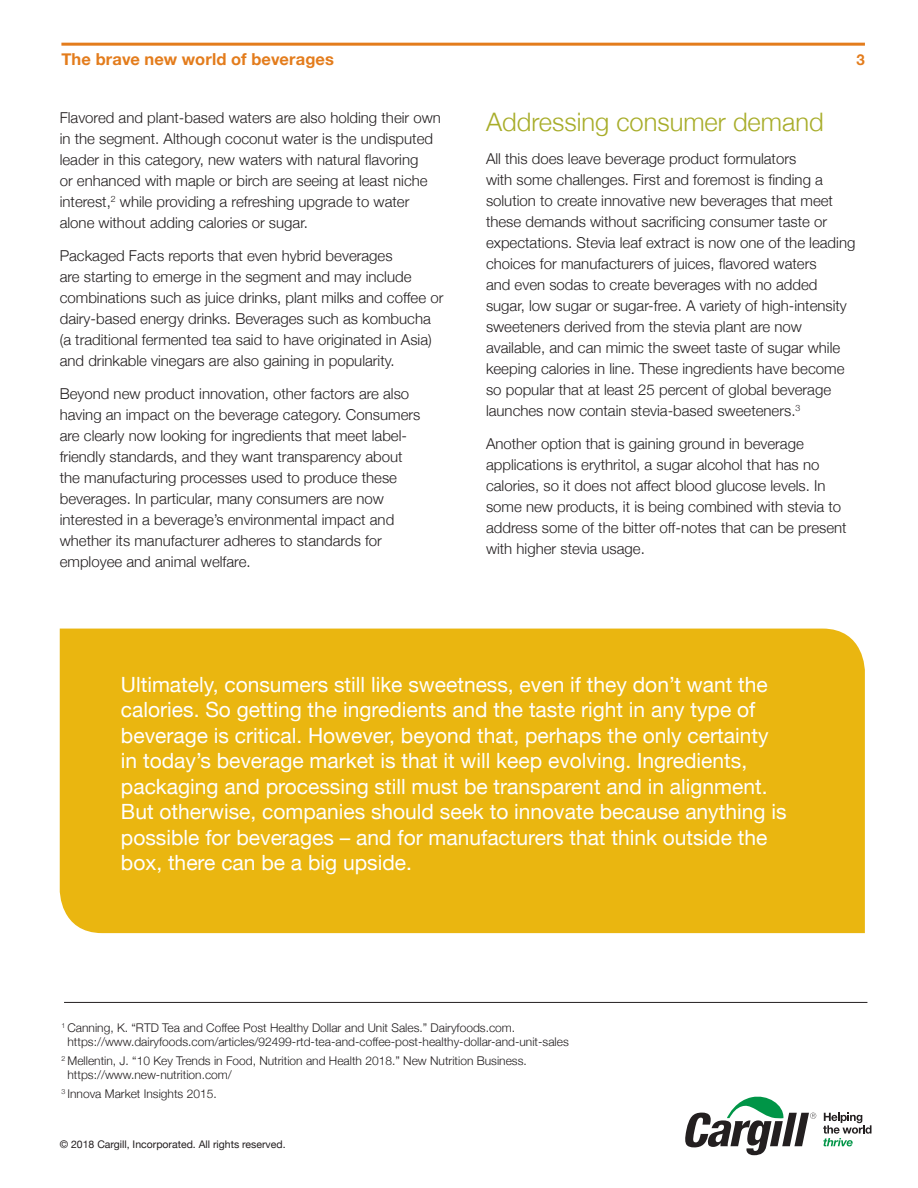
<style>
.page{position:relative;width:918px;height:1188px;background:#fff}
.page>*{position:absolute;margin:0;border:0;box-sizing:border-box;transform-origin:0 0}
.subhd-kim{font:300 25.5px "Helvetica Neue";color:#a8ad2a}
.t1{font:21px/25.5px "Helvetica Neue";color:#fff}
.Headline_Level_4_21{font:700 16.5px "Helvetica Neue";letter-spacing:.01em;color:#e37c1c}
.t2{font:300 15px/21px "Helvetica Neue";color:#231f20}
.Headline_Level_4_21-2{font:700 15px "Helvetica Neue";color:#e37c1c}
.t3{font:300 12px/13.5px "Helvetica Neue";color:#231f20}
.t4{font:10.5px "Helvetica Neue";color:#231f20}
</style>
<div class="page">
<svg style="left:685px;top:1096px;width:131px;height:59px"></svg>
<svg style="left:823px;top:1113px;width:49px;height:33px"></svg>
<div style="left:60px;top:629px;width:805px;height:304px;background:#eab610"></div>
<hr style="left:61px;top:43px;width:804px;height:3px;background:#e37c1c">
<hr style="left:64px;top:1002px;width:803px;height:1px;background:#231f20">
<p class="Headline_Level_4_21" style="left:61px;top:46px;width:274px">The brave new world of beverages</p>
<p class="Headline_Level_4_21-2" style="left:857px;top:48px;width:10px">3</p>
<p class="t2" style="left:60px;top:106px;width:383px">Flavored and plant-based waters are also holding their own in the segment. Although coconut water is the undisputed leader in this category, new waters with natural flavoring<br>or enhanced with maple or birch are seeing at least niche interest,<sup>2</sup> while providing a refreshing upgrade to water alone without adding calories or sugar.</p>
<p class="t2" style="left:60px;top:244px;width:385px">Packaged Facts reports that even hybrid beverages<br>are starting to emerge in the segment and may include combinations such as juice drinks, plant milks and coffee or dairy-based energy drinks. Beverages such as kombucha (a traditional fermented tea said to have originated in Asia) and drinkable vinegars are also gaining in popularity.</p>
<p class="t2" style="left:60px;top:382px;width:362px">Beyond new product innovation, other factors are also having an impact on the beverage category. Consumers are clearly now looking for ingredients that meet label&shy;friendly standards, and they want transparency about the manufacturing processes used to produce these beverages. In particular, many consumers are now interested in a beverage’s environmental impact and whether its manufacturer adheres to standards for employee and animal welfare.</p>
<p class="subhd-kim" style="left:486px;top:102px;width:339px">Addressing consumer demand</p>
<p class="t2" style="left:486px;top:147px;width:371px">All this does leave beverage product formulators<br>with some challenges. First and foremost is finding a solution to create innovative new beverages that meet these demands without sacrificing consumer taste or expectations. Stevia leaf extract is now one of the leading choices for manufacturers of juices, flavored waters<br>and even sodas to create beverages with no added sugar, low sugar or sugar-free. A variety of high-intensity sweeteners derived from the stevia plant are now available, and can mimic the sweet taste of sugar while keeping calories in line. These ingredients have become so popular that at least 25 percent of global beverage launches now contain stevia-based sweeteners.<sup>3</sup></p>
<p class="t2" style="left:486px;top:432px;width:362px">Another option that is gaining ground in beverage applications is erythritol, a sugar alcohol that has no calories, so it does not affect blood glucose levels. In some new products, it is being combined with stevia to address some of the bitter off-notes that can be present with higher stevia usage.</p>
<p class="t1" style="left:121px;top:673px;width:667px">Ultimately, consumers still like sweetness, even if they don’t want the calories. So getting the ingredients and the taste right in any type of beverage is critical. However, beyond that, perhaps the only certainty in today’s beverage market is that it will keep evolving. Ingredients, packaging and processing still must be transparent and in alignment.<br>But otherwise, companies should seek to innovate because anything is possible for beverages – and for manufacturers that think outside the box, there can be a big upside.</p>
<p class="t3" style="left:67px;top:1020px;width:503px;text-indent:-6px"><sup>1</sup> Canning, K. “RTD Tea and Coffee Post Healthy Dollar and Unit Sales.” Dairyfoods.com. https://www.dairyfoods.com/articles/92499-rtd-tea-and-coffee-post-healthy-dollar-and-unit-sales</p>
<p class="t3" style="left:67px;top:1053px;width:461px;text-indent:-6px"><sup>2</sup> Mellentin, J. “10 Key Trends in Food, Nutrition and Health 2018.” New Nutrition Business. https://www.new-nutrition.com/</p>
<p class="t3" style="left:61px;top:1086px;width:157px"><sup>3</sup> Innova Market Insights 2015.</p>
<p class="t4" style="left:60px;top:1136px;width:227px">© 2018 Cargill, Incorporated. All rights reserved.</p>
</div>
